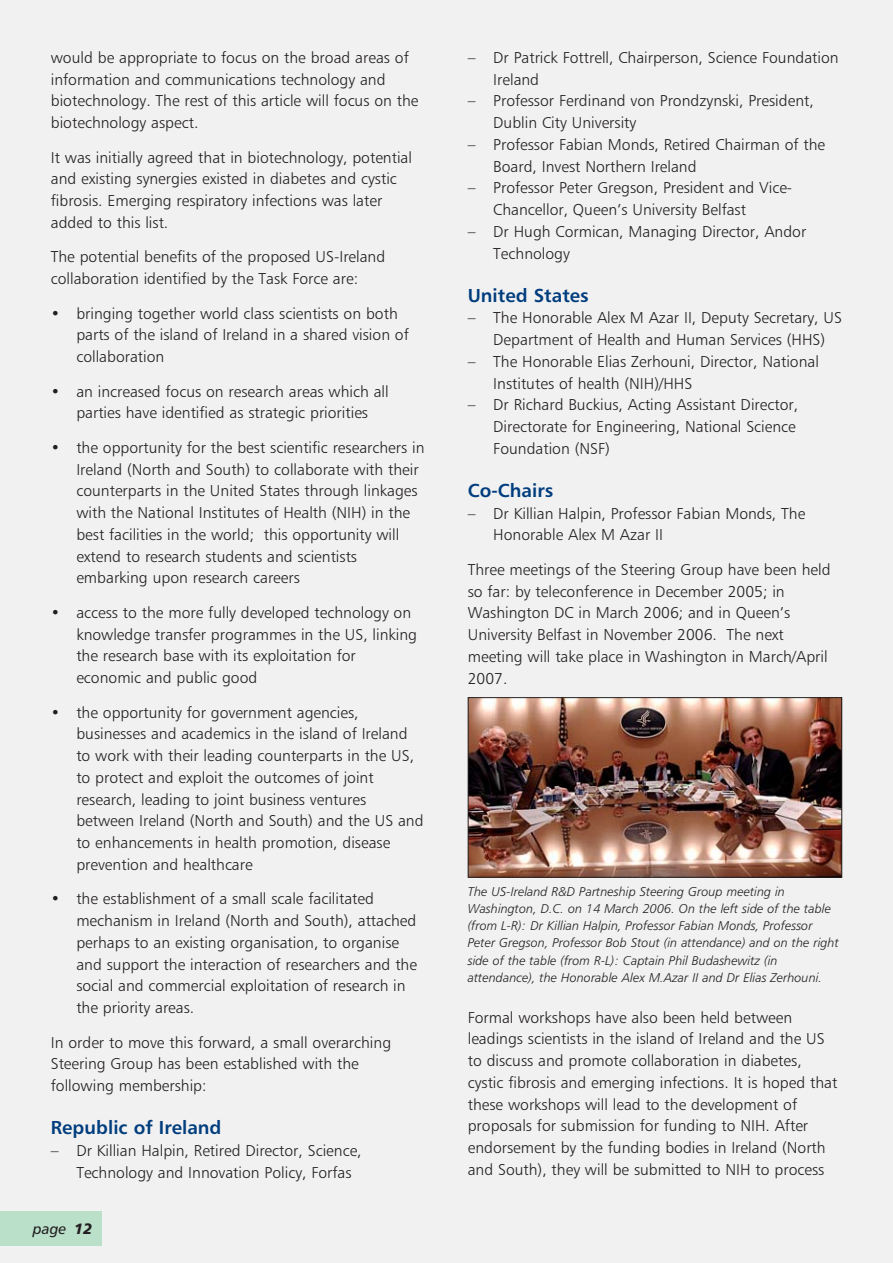
<style>
.page{position:relative;width:893px;height:1263px;background:#fff}
.page>*{position:absolute;margin:0;border:0;box-sizing:border-box;transform-origin:0 0}
.t1{font:18.75px "Humanist 777 BT Bold B";color:#003d7d}
.t2{font:15.75px/21.8px "Humanist 777 BT Light B";color:#231f20}
.t3{font:15px "Humanist 777 BT Italic B";color:#231f20}
.t4{font:12.75px/17.2px "Humanist 777 BT Light Italic B";color:#231f20}
.s1{font-family:"Humanist 777 BT Black Italic B"}
</style>
<div class="page">
<div style="left:0;top:0;width:892px;height:1263px;background:#f1f1f2"></div>
<div style="left:0;top:1212px;width:102px;height:34px;background:#bae0c9"></div>
<img style="left:470px;top:699px;width:370px;height:177px">
<div style="left:468px;top:697px;width:374px;height:181px;border:1px solid #231f20"></div>
<p class="t2" style="left:51px;top:47px;width:369px">would be appropriate to focus on the broad areas of information and communications technology and biotechnology. The rest of this article will focus on the biotechnology aspect.</p>
<p class="t2" style="left:51px;top:147px;width:363px">It was initially agreed that in biotechnology, potential and existing synergies existed in diabetes and cystic fibrosis. Emerging respiratory infections was later added to this list.</p>
<p class="t2" style="left:51px;top:247px;width:336px">The potential benefits of the proposed US-Ireland collaboration identified by the Task Force are:</p>
<p class="t2" style="left:76px;top:303px;width:334px;text-indent:-26px">• bringing together world class scientists on both parts of the island of Ireland in a shared vision of collaboration</p>
<p class="t2" style="left:51px;top:381px;width:339px;text-align:center">• an increased focus on research areas which all parties have identified as strategic priorities</p>
<p class="t2" style="left:76px;top:437px;width:349px;text-indent:-26px">• the opportunity for the best scientific researchers in Ireland (North and South) to collaborate with their counterparts in the United States through linkages with the National Institutes of Health (NIH) in the best facilities in the world; this opportunity will extend to research students and scientists embarking upon research careers</p>
<p class="t2" style="left:76px;top:602px;width:342px;text-indent:-26px">• access to the more fully developed technology on knowledge transfer programmes in the US, linking the research base with its exploitation for economic and public good</p>
<p class="t2" style="left:76px;top:702px;width:349px;text-indent:-26px">• the opportunity for government agencies, businesses and academics in the island of Ireland to work with their leading counterparts in the US, to protect and exploit the outcomes of joint research, leading to joint business ventures between Ireland (North and South) and the US and to enhancements in health promotion, disease prevention and healthcare</p>
<p class="t2" style="left:76px;top:889px;width:342px;text-indent:-26px">• the establishment of a small scale facilitated mechanism in Ireland (North and South), attached perhaps to an existing organisation, to organise and support the interaction of researchers and the social and commercial exploitation of research in the priority areas.</p>
<p class="t2" style="left:51px;top:1032px;width:342px">In order to move this forward, a small overarching<br>Steering Group has been established with the following membership:</p>
<p class="t1" style="left:51px;top:1118px;width:172px">Republic of Ireland</p>
<p class="t2" style="left:76px;top:1140px;width:287px;text-indent:-26px">– Dr Killian Halpin, Retired Director, Science,<br>Technology and Innovation Policy, Forfas</p>
<p class="t3" style="left:33px;top:1221px;width:61px">page <span class="s1">12</span></p>
<p class="t2" style="left:493px;top:47px;width:347px;text-indent:-26px">– Dr Patrick Fottrell, Chairperson, Science Foundation<br>Ireland</p>
<p class="t2" style="left:493px;top:91px;width:322px;text-indent:-26px">– Professor Ferdinand von Prondzynski, President,<br>Dublin City University</p>
<p class="t2" style="left:493px;top:134px;width:333px;text-indent:-26px">– Professor Fabian Monds, Retired Chairman of the<br>Board, Invest Northern Ireland</p>
<p class="t2" style="left:493px;top:178px;width:300px;text-indent:-26px">– Professor Peter Gregson, President and Vice-<br>Chancellor, Queen’s University Belfast</p>
<p class="t2" style="left:493px;top:221px;width:314px;text-indent:-26px">– Dr Hugh Cormican, Managing Director, Andor<br>Technology</p>
<p class="t1" style="left:468px;top:286px;width:122px">United States</p>
<p class="t2" style="left:468px;top:308px;width:376px;text-align:center">– The Honorable Alex M Azar II, Deputy Secretary, US<br>Department of Health and Human Services (HHS)</p>
<p class="t2" style="left:493px;top:351px;width:327px;text-indent:-26px">– The Honorable Elias Zerhouni, Director, National<br>Institutes of health (NIH)/HHS</p>
<p class="t2" style="left:493px;top:395px;width:306px;text-indent:-26px">– Dr Richard Buckius, Acting Assistant Director,<br>Directorate for Engineering, National Science<br>Foundation (NSF)</p>
<p class="t1" style="left:468px;top:481px;width:87px">Co-Chairs</p>
<p class="t2" style="left:493px;top:503px;width:313px;text-indent:-26px">– Dr Killian Halpin, Professor Fabian Monds, The<br>Honorable Alex M Azar II</p>
<p class="t2" style="left:468px;top:559px;width:364px">Three meetings of the Steering Group have been held so far: by teleconference in December 2005; in Washington DC in March 2006; and in Queen’s University Belfast in November 2006. The next meeting will take place in Washington in March/April 2007.</p>
<p class="t4" style="left:468px;top:883px;width:372px">The US-Ireland R&amp;D Partneship Steering Group meeting in Washington, D.C. on 14 March 2006. On the left side of the table (from L-R): Dr Killian Halpin, Professor Fabian Monds, Professor Peter Gregson, Professor Bob Stout (in attendance) and on the right side of the table (from R-L): Captain Phil Budashewitz (in attendance), the Honorable Alex M.Azar II and Dr Elias Zerhouni.</p>
<p class="t2" style="left:468px;top:1007px;width:371px">Formal workshops have also been held between leadings scientists in the island of Ireland and the US to discuss and promote collaboration in diabetes, cystic fibrosis and emerging infections. It is hoped that these workshops will lead to the development of proposals for submission for funding to NIH. After endorsement by the funding bodies in Ireland (North and South), they will be submitted to NIH to process</p>
</div>
